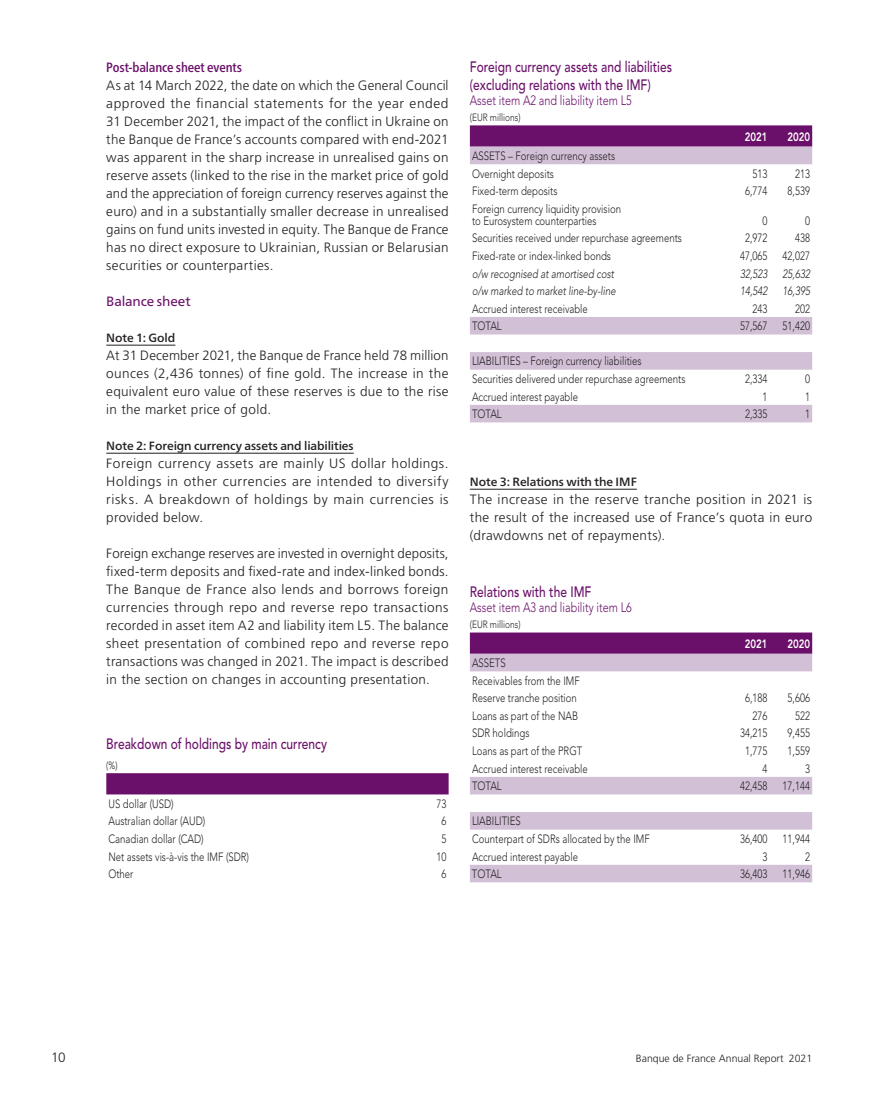
<style>
.page{position:relative;width:876px;height:1106px;background:#fff}
.page>*{position:absolute;margin:0;border:0;box-sizing:border-box;transform-origin:0 0}
.t1{font:500 15px/18px "Avenir LT Std";color:#6b106a;scale:.8 1}
.t2{font:300 13.5px/18px "Frutiger LT Std";letter-spacing:.025em;color:#231f20;text-align:justify}
.t3{font:300 13.5px "Avenir LT Std";color:#6b106a;scale:.8 1}
.t4{font:500 condensed 13.5px "Frutiger Neue LTW1 G";letter-spacing:-.015em;color:#6b106a}
.t5{font:13.5px "Frutiger Neue LTW1 G";letter-spacing:-.015em;color:#6b106a}
.t6{font:300 12px/17.5px "Avenir LT Std";color:#231f20;scale:.8 1}
.t7{font:italic 300 12px "Avenir LT Std";color:#231f20;scale:.8 1}
.t8{font:500 12px "Frutiger Neue LTW1 G";letter-spacing:-.005em;color:#231f20}
.t9{font:800 12px "Avenir LT Std";color:#fff;scale:.8 1}
.t10{font:300 10.5px "Frutiger LT Std";color:#231f20}
.t11{font:300 10.5px "Avenir LT Std";color:#231f20;scale:.8 1}
</style>
<div class="page">
<hr style="left:106px;top:345px;width:69px;height:1px;background:#231f20">
<hr style="left:106px;top:453px;width:248px;height:1px;background:#231f20">
<hr style="left:470px;top:489px;width:167px;height:1px;background:#231f20">
<div style="left:106px;top:773px;width:343px;height:21px;background:#6b106a"></div>
<svg style="left:470px;top:125px;width:342px;height:22px;background:#70196f"></svg>
<svg style="left:470px;top:147px;width:342px;height:275px"></svg>
<svg style="left:470px;top:632px;width:342px;height:22px;background:#70196f"></svg>
<svg style="left:470px;top:654px;width:342px;height:228px"></svg>
<p class="t4" style="left:106px;top:59px;width:137px">Post‑balance sheet events</p>
<p class="t2" style="left:106px;top:77px;width:344px">As at 14 March 2022, the date on which the General Council approved the financial statements for the year ended 31 December 2021, the impact of the conflict in Ukraine on the Banque de France’s accounts compared with end‑2021 was apparent in the sharp increase in unrealised gains on reserve assets (linked to the rise in the market price of gold and the appreciation of foreign currency reserves against the euro) and in a substantially smaller decrease in unrealised gains on fund units invested in equity. The Banque de France has no direct exposure to Ukrainian, Russian or Belarusian securities or counterparties.</p>
<p class="t5" style="left:106px;top:293px;width:86px">Balance sheet</p>
<p class="t8" style="left:106px;top:331px;width:71px">Note 1: Gold</p>
<p class="t2" style="left:106px;top:347px;width:344px">At 31 December 2021, the Banque de France held 78 million ounces (2,436 tonnes) of fine gold. The increase in the equivalent euro value of these reserves is due to the rise in the market price of gold.</p>
<p class="t8" style="left:106px;top:439px;width:249px">Note 2: Foreign currency assets and liabilities</p>
<p class="t2" style="left:106px;top:455px;width:344px">Foreign currency assets are mainly US dollar holdings.<br>Holdings in other currencies are intended to diversify risks. A breakdown of holdings by main currencies is provided below.</p>
<p class="t2" style="left:106px;top:545px;width:344px">Foreign exchange reserves are invested in overnight deposits, fixed‑term deposits and fixed‑rate and index‑linked bonds.<br>The Banque de France also lends and borrows foreign currencies through repo and reverse repo transactions recorded in asset item A2 and liability item L5. The balance sheet presentation of combined repo and reverse repo transactions was changed in 2021. The impact is described in the section on changes in accounting presentation.</p>
<p class="t1" style="left:106px;top:735px;width:277px">Breakdown of holdings by main currency</p>
<p class="t11" style="left:106px;top:759px;width:16px">(%)</p>
<p class="t6" style="left:108px;top:795px;width:83px">US dollar (USD)</p>
<p class="t6" style="left:436px;top:795px;width:14px">73</p>
<p class="t6" style="left:108px;top:812px;width:123px">Australian dollar (AUD)</p>
<p class="t6" style="left:441px;top:812px;width:8px">6</p>
<p class="t6" style="left:108px;top:830px;width:121px">Canadian dollar (CAD)</p>
<p class="t6" style="left:441px;top:830px;width:8px">5</p>
<p class="t6" style="left:108px;top:847px;width:177px">Net assets vis-à-vis the IMF (SDR)</p>
<p class="t6" style="left:436px;top:847px;width:14px">10</p>
<p class="t6" style="left:108px;top:865px;width:33px">Other</p>
<p class="t6" style="left:441px;top:865px;width:8px">6</p>
<p class="t1" style="left:470px;top:58px;width:254px">Foreign currency assets and liabilities (excluding relations with the IMF)</p>
<p class="t3" style="left:470px;top:92px;width:204px">Asset item A2 and liability item L5</p>
<p class="t11" style="left:470px;top:111px;width:65px">(EUR millions)</p>
<p class="t6" style="left:472px;top:147px;width:180px">ASSETS – Foreign currency assets<br>Overnight deposits</p>
<p class="t9" style="left:745px;top:129px;width:30px">2021</p>
<p class="t9" style="left:787px;top:129px;width:30px">2020</p>
<p class="t6" style="left:753px;top:165px;width:20px">513</p>
<p class="t6" style="left:795px;top:165px;width:20px">213</p>
<p class="t6" style="left:472px;top:182px;width:108px">Fixed-term deposits</p>
<p class="t6" style="left:745px;top:182px;width:30px">6,774</p>
<p class="t6" style="left:788px;top:182px;width:30px">8,539</p>
<p class="t6" style="left:472px;top:203px;width:188px;line-height:12px">Foreign currency liquidity provision to Eurosystem counterparties</p>
<p class="t6" style="left:762px;top:212px;width:8px">0</p>
<p class="t6" style="left:805px;top:212px;width:8px">0</p>
<p class="t6" style="left:472px;top:229px;width:264px">Securities received under repurchase agreements</p>
<p class="t6" style="left:745px;top:229px;width:30px">2,972</p>
<p class="t6" style="left:795px;top:229px;width:20px">438</p>
<p class="t6" style="left:472px;top:247px;width:175px">Fixed-rate or index-linked bonds</p>
<p class="t6" style="left:740px;top:247px;width:36px">47,065</p>
<p class="t6" style="left:783px;top:247px;width:36px">42,027</p>
<p class="t7" style="left:472px;top:266px;width:179px">o/w recognised at amortised cost</p>
<p class="t7" style="left:740px;top:266px;width:36px">32,523</p>
<p class="t7" style="left:783px;top:266px;width:36px">25,632</p>
<p class="t7" style="left:472px;top:284px;width:181px">o/w marked to market line-by-line</p>
<p class="t7" style="left:740px;top:284px;width:36px">14,542</p>
<p class="t7" style="left:783px;top:284px;width:36px">16,395</p>
<p class="t6" style="left:472px;top:300px;width:146px">Accrued interest receivable</p>
<p class="t6" style="left:752px;top:300px;width:20px">243</p>
<p class="t6" style="left:795px;top:300px;width:20px">202</p>
<p class="t6" style="left:472px;top:317px;width:39px">TOTAL</p>
<p class="t6" style="left:740px;top:317px;width:36px">57,567</p>
<p class="t6" style="left:783px;top:317px;width:36px">51,420</p>
<p class="t6" style="left:472px;top:352px;width:268px">LIABILITIES – Foreign currency liabilities<br>Securities delivered under repurchase agreements</p>
<p class="t6" style="left:745px;top:370px;width:30px">2,334</p>
<p class="t6" style="left:805px;top:370px;width:8px">0</p>
<p class="t6" style="left:472px;top:388px;width:134px">Accrued interest payable</p>
<p class="t6" style="left:762px;top:388px;width:8px">1</p>
<p class="t6" style="left:805px;top:388px;width:8px">1</p>
<p class="t6" style="left:472px;top:405px;width:39px">TOTAL</p>
<p class="t6" style="left:745px;top:405px;width:30px">2,335</p>
<p class="t6" style="left:805px;top:405px;width:8px">1</p>
<p class="t8" style="left:470px;top:475px;width:168px">Note 3: Relations with the IMF</p>
<p class="t2" style="left:470px;top:491px;width:344px">The increase in the reserve tranche position in 2021 is the result of the increased use of France’s quota in euro (drawdowns net of repayments).</p>
<p class="t1" style="left:470px;top:583px;width:153px">Relations with the IMF</p>
<p class="t3" style="left:470px;top:599px;width:204px">Asset item A3 and liability item L6</p>
<p class="t11" style="left:470px;top:618px;width:65px">(EUR millions)</p>
<p class="t6" style="left:472px;top:654px;width:136px">ASSETS<br>Receivables from the IMF<br>Reserve tranche position</p>
<p class="t9" style="left:745px;top:636px;width:30px">2021</p>
<p class="t9" style="left:787px;top:636px;width:30px">2020</p>
<p class="t6" style="left:745px;top:689px;width:30px">6,188</p>
<p class="t6" style="left:788px;top:689px;width:30px">5,606</p>
<p class="t6" style="left:472px;top:707px;width:134px">Loans as part of the NAB</p>
<p class="t6" style="left:753px;top:707px;width:20px">276</p>
<p class="t6" style="left:795px;top:707px;width:20px">522</p>
<p class="t6" style="left:472px;top:724px;width:73px">SDR holdings</p>
<p class="t6" style="left:740px;top:724px;width:36px">34,215</p>
<p class="t6" style="left:788px;top:724px;width:30px">9,455</p>
<p class="t6" style="left:472px;top:742px;width:139px">Loans as part of the PRGT</p>
<p class="t6" style="left:745px;top:742px;width:30px">1,775</p>
<p class="t6" style="left:788px;top:742px;width:30px">1,559</p>
<p class="t6" style="left:472px;top:759px;width:146px">Accrued interest receivable</p>
<p class="t6" style="left:762px;top:759px;width:8px">4</p>
<p class="t6" style="left:805px;top:759px;width:8px">3</p>
<p class="t6" style="left:472px;top:777px;width:39px">TOTAL</p>
<p class="t6" style="left:740px;top:777px;width:36px">42,458</p>
<p class="t6" style="left:783px;top:777px;width:36px">17,144</p>
<p class="t6" style="left:472px;top:812px;width:224px">LIABILITIES<br>Counterpart of SDRs allocated by the IMF</p>
<p class="t6" style="left:740px;top:830px;width:36px">36,400</p>
<p class="t6" style="left:783px;top:830px;width:36px">11,944</p>
<p class="t6" style="left:472px;top:847px;width:134px">Accrued interest payable</p>
<p class="t6" style="left:762px;top:847px;width:8px">3</p>
<p class="t6" style="left:805px;top:847px;width:8px">2</p>
<p class="t6" style="left:472px;top:865px;width:39px">TOTAL</p>
<p class="t6" style="left:740px;top:865px;width:36px">36,403</p>
<p class="t6" style="left:783px;top:865px;width:36px">11,946</p>
<p class="t2" style="left:51px;top:1049px;width:16px">10</p>
<p class="t10" style="left:636px;top:1052px;width:178px">Banque de France Annual Report 2021</p>
</div>
